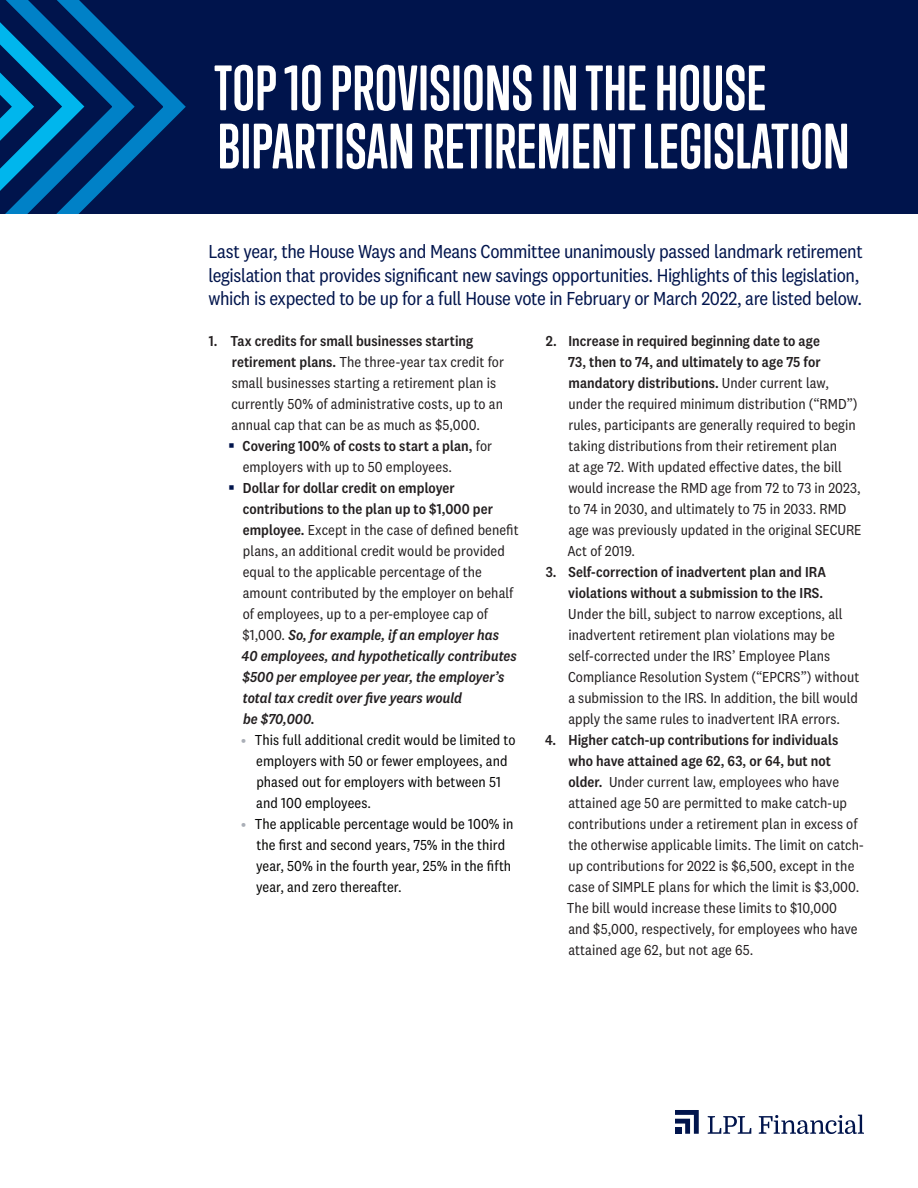
<style>
.page{position:relative;width:918px;height:1188px;background:#fff}
.page>*{position:absolute;margin:0;border:0;box-sizing:border-box;transform-origin:0 0}
.t1{font:700 58.5px/58.2px "Trump Soft Pro";letter-spacing:.005em;color:#fff}
.t2{font:19.5px/23.7px "National 2 Narrow";letter-spacing:-.02em;color:#00144c}
.t3{font:15px/21px "National 2 Narrow";letter-spacing:.005em;color:#231f20}
.t4{font:15px/21px "National 2 Narrow";letter-spacing:.005em;color:#050504}
.t5{font:500 15px/21px "National 2 Narrow";letter-spacing:.005em;color:#231f20}
.s1{font-weight:500}
.s2{font-weight:400}
.s3{font-weight:500;font-style:italic}
.s4{color:#aaafb7}
</style>
<div class="page">
<div style="left:0;top:0;width:918px;height:214px;background:#00144c"></div>
<svg style="left:0;top:0;width:186px;height:214px"></svg>
<svg style="left:675px;top:1110px;width:24px;height:24px"></svg>
<div style="left:675px;top:1127px;width:6px;height:7px;background:#00144c"></div>
<svg style="left:708px;top:1116px;width:43px;height:18px"></svg>
<svg style="left:759px;top:1115px;width:105px;height:19px"></svg>
<h1 class="t1" style="left:214px;top:59px;width:637px">TOP 10 PROVISIONS IN THE HOUSE<br>BIPARTISAN RETIREMENT LEGISLATION</h1>
<p class="t2" style="left:208px;top:239px;width:656px">Last year, the House Ways and Means Committee unanimously passed landmark retirement legislation that provides significant new savings opportunities. Highlights of this legislation, which is expected to be up for a full House vote in February or March 2022, are listed below.</p>
<p class="t3" style="left:232px;top:331px;width:274px;text-indent:-23px"><span class="s1">1. Tax credits for small businesses starting retirement plans.</span> The three-year tax credit for small businesses starting a retirement plan is currently 50% of administrative costs, up to an annual cap that can be as much as $5,000.</p>
<p class="t5" style="left:243px;top:436px;width:251px">Covering 100% of costs to start a plan, <span class="s2">for employers with up to 50 employees.</span></p>
<p class="t3" style="left:242px;top:478px;width:279px"><span class="s1">Dollar for dollar credit on employer contributions to the plan up to $1,000 per employee.</span> Except in the case of defined benefit plans, an additional credit would be provided equal to the applicable percentage of the amount contributed by the employer on behalf of employees, up to a per-employee cap of $1,000. <span class="s3">So, for example, if an employer has<br>40 employees, and hypothetically contributes $500 per employee per year, the employer’s total tax credit over five years would<br>be $70,000.</span></p>
<p class="t4" style="left:256px;top:730px;width:261px;text-indent:-15px"><span class="s4">•</span> This full additional credit would be limited to employers with 50 or fewer employees, and phased out for employers with between 51 and 100 employees.</p>
<p class="t4" style="left:256px;top:814px;width:259px;text-indent:-15px"><span class="s4">•</span> The applicable percentage would be 100% in the first and second years, 75% in the third year, 50% in the fourth year, 25% in the fifth year, and zero thereafter.</p>
<p class="t3" style="left:567px;top:331px;width:296px;text-indent:-22px"><span class="s1">2. Increase in required beginning date to age<br>73, then to 74, and ultimately to age 75 for mandatory distributions.</span> Under current law, under the required minimum distribution (“RMD”) rules, participants are generally required to begin taking distributions from their retirement plan<br>at age 72. With updated effective dates, the bill would increase the RMD age from 72 to 73 in 2023, to 74 in 2030, and ultimately to 75 in 2033. RMD age was previously updated in the original SECURE Act of 2019.</p>
<p class="t5" style="left:546px;top:562px;width:282px;text-align:right">3. Self-correction of inadvertent plan and IRA violations without a submission to the IRS.</p>
<p class="t3" style="left:568px;top:604px;width:293px">Under the bill, subject to narrow exceptions, all inadvertent retirement plan violations may be self-corrected under the IRS’ Employee Plans Compliance Resolution System (“EPCRS”) without a submission to the IRS. In addition, the bill would apply the same rules to inadvertent IRA errors.</p>
<p class="t3" style="left:567px;top:730px;width:298px;text-indent:-22px"><span class="s1">4. Higher catch-up contributions for individuals who have attained age 62, 63, or 64, but not older.</span> Under current law, employees who have attained age 50 are permitted to make catch-up contributions under a retirement plan in excess of the otherwise applicable limits. The limit on catch&shy;up contributions for 2022 is $6,500, except in the case of SIMPLE plans for which the limit is $3,000.<br>The bill would increase these limits to $10,000<br>and $5,000, respectively, for employees who have attained age 62, but not age 65.</p>
</div>
